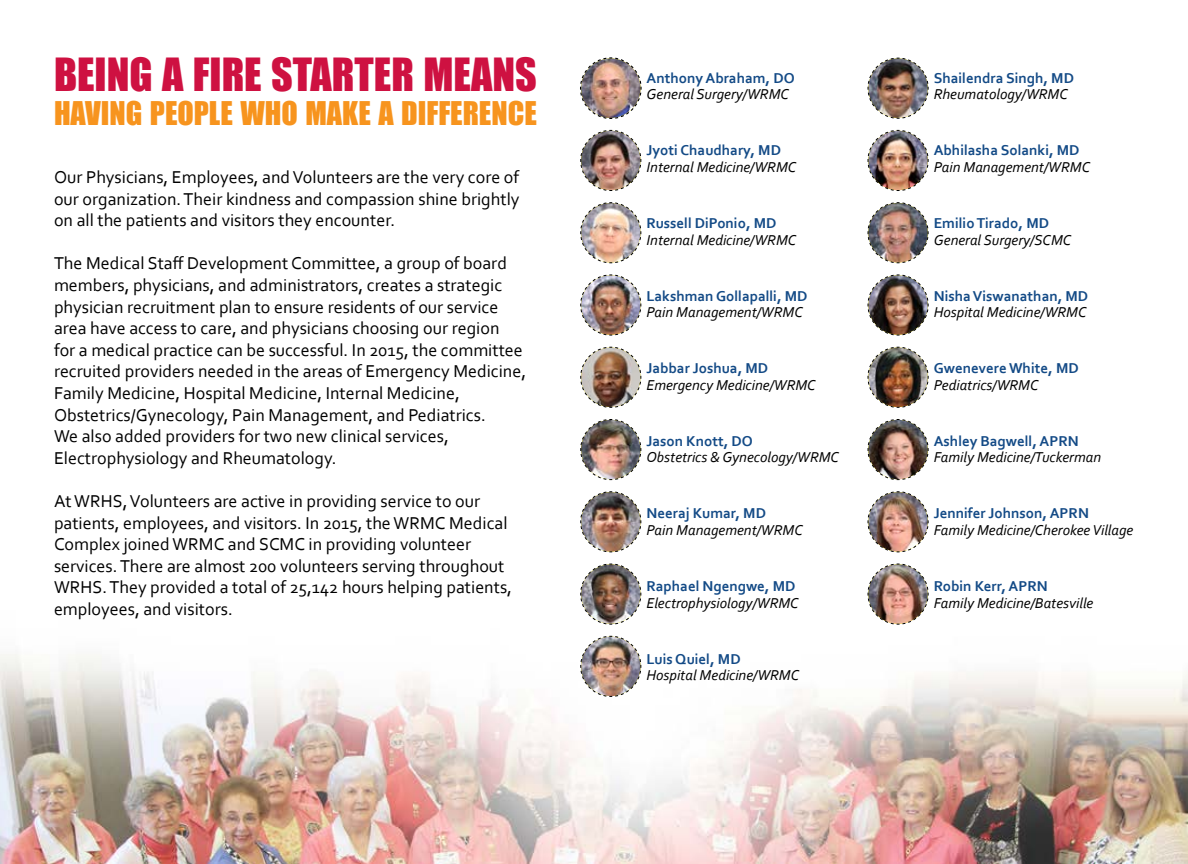
<style>
.page{position:relative;width:1188px;height:864px;background:#fff}
.page>*{position:absolute;margin:0;border:0;box-sizing:border-box;transform-origin:0 0}
.t1{font:42px "Impact";color:#ce1141}
.t2{font:30px "Impact";color:#f7941e}
.t3{font:18px/21.6px "Corbel";color:#000}
.t4{font:italic 15px "Corbel";color:#000}
.t5{font:700 15px "Corbel";color:#134a86}
</style>
<div class="page">
<img style="left:0;top:635px;width:1188px;height:229px">
<img style="left:580px;top:57px;width:62px;height:62px">
<img style="left:867px;top:57px;width:62px;height:62px">
<img style="left:580px;top:130px;width:62px;height:61px">
<img style="left:867px;top:130px;width:62px;height:61px">
<img style="left:580px;top:202px;width:62px;height:62px">
<img style="left:867px;top:202px;width:62px;height:62px">
<img style="left:580px;top:274px;width:62px;height:62px">
<img style="left:867px;top:274px;width:62px;height:62px">
<img style="left:580px;top:346px;width:62px;height:62px">
<img style="left:867px;top:346px;width:62px;height:62px">
<img style="left:580px;top:419px;width:62px;height:61px">
<img style="left:867px;top:419px;width:62px;height:61px">
<img style="left:580px;top:491px;width:62px;height:62px">
<img style="left:867px;top:491px;width:62px;height:62px">
<img style="left:580px;top:563px;width:62px;height:62px">
<img style="left:867px;top:563px;width:62px;height:62px">
<img style="left:580px;top:636px;width:62px;height:61px">
<h1 class="t1" style="left:54px;top:42px;width:484px">BEING A FIRE STARTER MEANS</h1>
<h2 class="t2" style="left:54px;top:90px;width:484px">HAVING PEOPLE WHO MAKE A DIFFERENCE</h2>
<p class="t3" style="left:54px;top:166px;width:467px;text-align:justify">Our Physicians, Employees, and Volunteers are the very core of our organization. Their kindness and compassion shine brightly on all the patients and visitors they encounter.</p>
<p class="t3" style="left:54px;top:252px;width:474px">The Medical Staff Development Committee, a group of board members, physicians, and administrators, creates a strategic physician recruitment plan to ensure residents of our service area have access to care, and physicians choosing our region<br>for a medical practice can be successful. In 2015, the committee recruited providers needed in the areas of Emergency Medicine, Family Medicine, Hospital Medicine, Internal Medicine, Obstetrics/Gynecology, Pain Management, and Pediatrics.<br>We also added providers for two new clinical services, Electrophysiology and Rheumatology.</p>
<p class="t3" style="left:54px;top:490px;width:460px">At WRHS, Volunteers are active in providing service to our patients, employees, and visitors. In 2015, the WRMC Medical Complex joined WRMC and SCMC in providing volunteer services. There are almost 200 volunteers serving throughout WRHS. They provided a total of 25,142 hours helping patients, employees, and visitors.</p>
<p class="t5" style="left:646px;top:69px;width:150px">Anthony Abraham, DO</p>
<p class="t4" style="left:646px;top:85px;width:144px">General Surgery/WRMC</p>
<p class="t5" style="left:934px;top:69px;width:142px">Shailendra Singh, MD</p>
<p class="t4" style="left:934px;top:85px;width:136px">Rheumatology/WRMC</p>
<p class="t5" style="left:646px;top:141px;width:136px">Jyoti Chaudhary, MD</p>
<p class="t4" style="left:646px;top:158px;width:151px">Internal Medicine/WRMC</p>
<p class="t5" style="left:934px;top:141px;width:147px">Abhilasha Solanki, MD</p>
<p class="t4" style="left:934px;top:158px;width:158px">Pain Management/WRMC</p>
<p class="t5" style="left:646px;top:214px;width:132px">Russell DiPonio, MD</p>
<p class="t4" style="left:646px;top:230px;width:151px">Internal Medicine/WRMC</p>
<p class="t5" style="left:934px;top:214px;width:117px">Emilio Tirado, MD</p>
<p class="t4" style="left:934px;top:230px;width:139px">General Surgery/SCMC</p>
<p class="t5" style="left:646px;top:286px;width:163px">Lakshman Gollapalli, MD</p>
<p class="t4" style="left:646px;top:303px;width:158px">Pain Management/WRMC</p>
<p class="t5" style="left:934px;top:286px;width:156px">Nisha Viswanathan, MD</p>
<p class="t4" style="left:934px;top:303px;width:154px">Hospital Medicine/WRMC</p>
<p class="t5" style="left:646px;top:359px;width:123px">Jabbar Joshua, MD</p>
<p class="t4" style="left:646px;top:376px;width:171px">Emergency Medicine/WRMC</p>
<p class="t5" style="left:934px;top:359px;width:146px">Gwenevere White, MD</p>
<p class="t4" style="left:934px;top:376px;width:106px">Pediatrics/WRMC</p>
<p class="t5" style="left:646px;top:432px;width:108px">Jason Knott, DO</p>
<p class="t4" style="left:646px;top:448px;width:194px">Obstetrics &amp; Gynecology/WRMC</p>
<p class="t5" style="left:934px;top:432px;width:147px">Ashley Bagwell, APRN</p>
<p class="t4" style="left:934px;top:448px;width:169px">Family Medicine/Tuckerman</p>
<p class="t5" style="left:646px;top:504px;width:121px">Neeraj Kumar, MD</p>
<p class="t4" style="left:646px;top:521px;width:158px">Pain Management/WRMC</p>
<p class="t5" style="left:934px;top:504px;width:157px">Jennifer Johnson, APRN</p>
<p class="t4" style="left:934px;top:521px;width:201px">Family Medicine/Cherokee Village</p>
<p class="t5" style="left:646px;top:577px;width:151px">Raphael Ngengwe, MD</p>
<p class="t4" style="left:646px;top:593px;width:154px">Electrophysiology/WRMC</p>
<p class="t5" style="left:934px;top:577px;width:115px">Robin Kerr, APRN</p>
<p class="t4" style="left:934px;top:593px;width:161px">Family Medicine/Batesville</p>
<p class="t5" style="left:646px;top:649px;width:96px">Luis Quiel, MD</p>
<p class="t4" style="left:646px;top:666px;width:154px">Hospital Medicine/WRMC</p>
</div>
